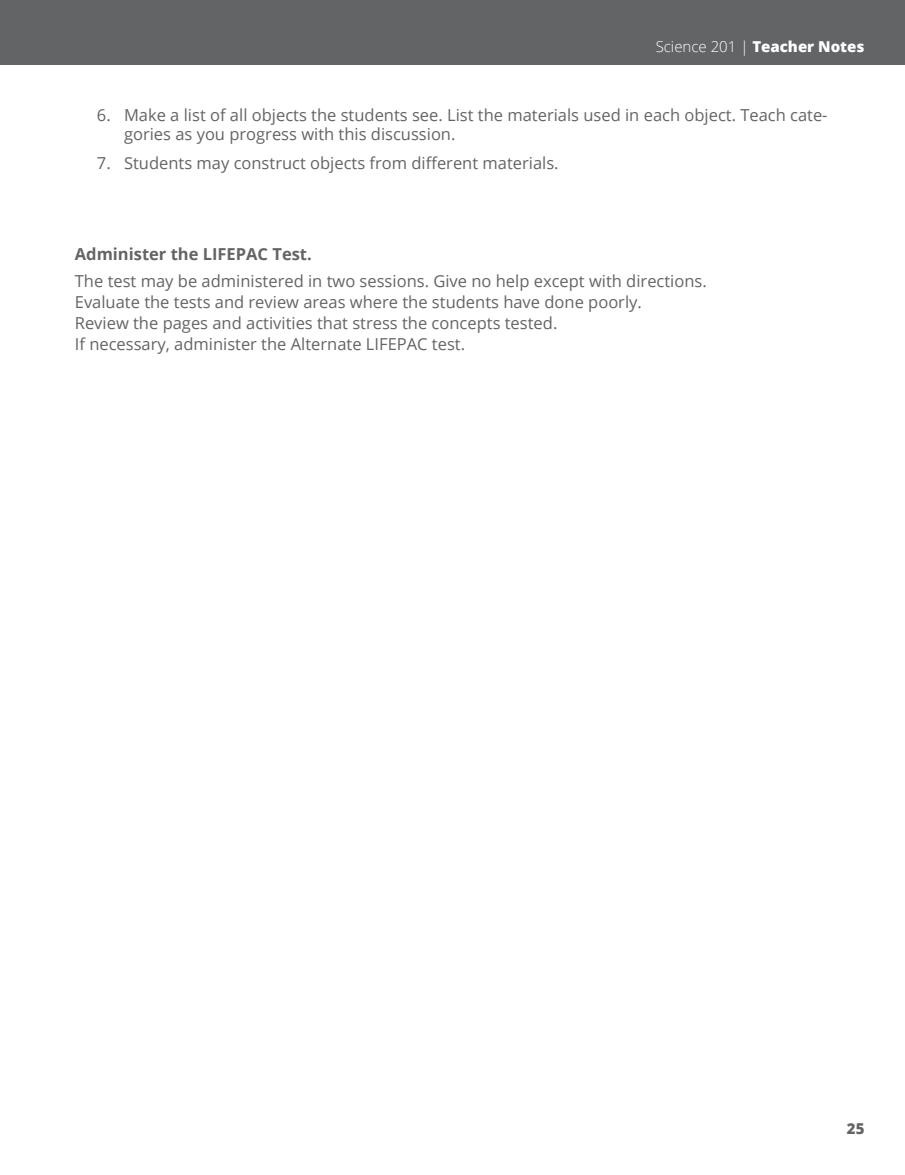
<style>
.page{position:relative;width:905px;height:1175px;background:#fff}
.page>*{position:absolute;margin:0;border:0;box-sizing:border-box;transform-origin:0 0}
.t1{font:16.5px/21px "Open Sans";color:#636466}
.t2{font:700 16.5px "Open Sans";color:#636466}
.t3{font:800 15px "Open Sans";color:#fff}
.t4{font:800 15px "Open Sans";color:#636466}
.s1{font-weight:300}
</style>
<div class="page">
<div style="left:1px;top:0;width:903px;height:64px;background:#636466"></div>
<hr style="left:0;top:0;width:1px;height:64px;background:#636466">
<p class="t3" style="left:655px;top:35px;width:210px"><span class="s1">Science 201 |</span> Teacher Notes</p>
<p class="t1" style="left:124px;top:104px;width:705px;line-height:19.8px;text-indent:-27px">6. Make a list of all objects the students see. List the materials used in each object. Teach cate&shy;gories as you progress with this discussion.</p>
<p class="t1" style="left:97px;top:152px;width:463px">7. Students may construct objects from different materials.</p>
<p class="t2" style="left:75px;top:242px;width:238px">Administer the LIFEPAC Test.</p>
<p class="t1" style="left:75px;top:270px;width:633px">The test may be administered in two sessions. Give no help except with directions.<br>Evaluate the tests and review areas where the students have done poorly.<br>Review the pages and activities that stress the concepts tested.<br>If necessary, administer the Alternate LIFEPAC test.</p>
<p class="t4" style="left:846px;top:1117px;width:19px">25</p>
</div>
